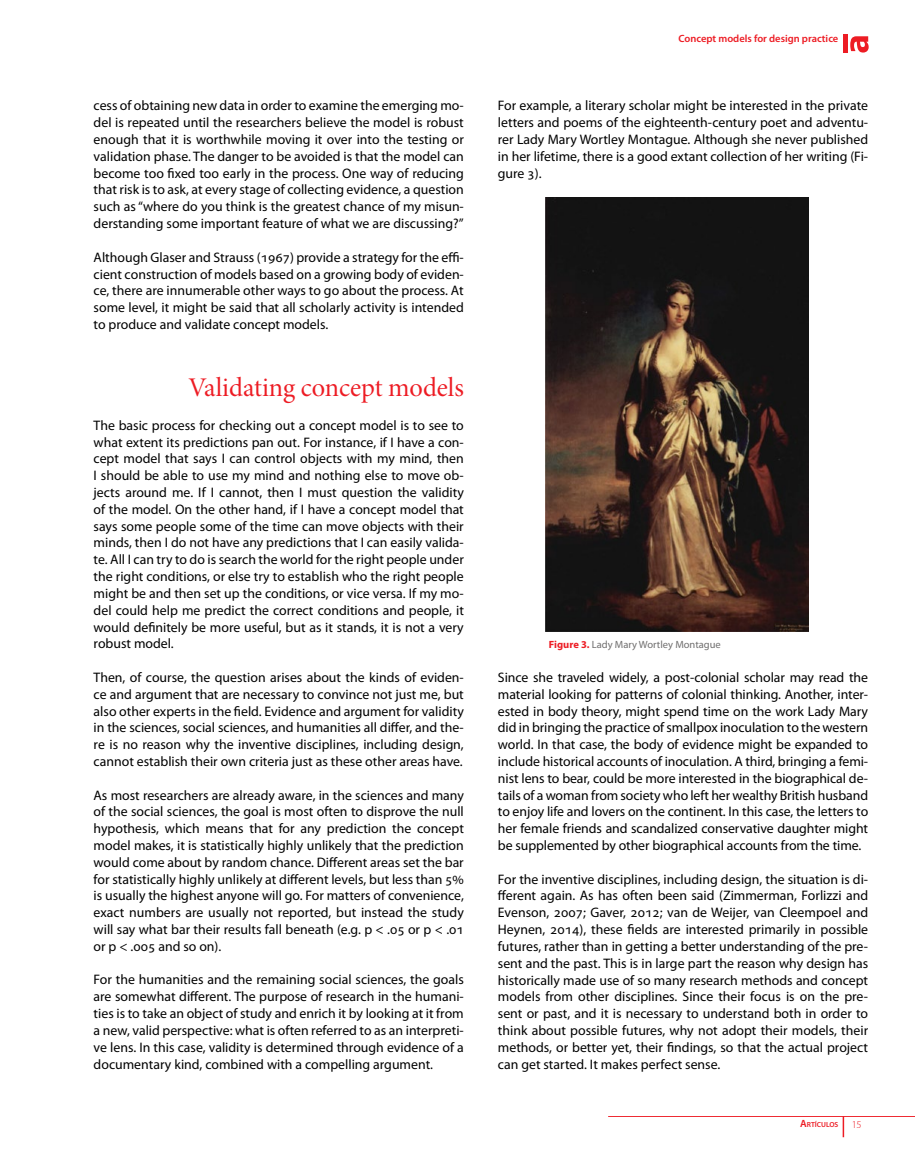
<style>
.page{position:relative;width:915px;height:1170px;background:#fff}
.page>*{position:absolute;margin:0;border:0;box-sizing:border-box;transform-origin:0 0}
.t1{font:27px "Minion Pro Subh";color:#ed1c24}
.t2{font:13.8px/16.8px "Myriad Pro";color:#000;text-align:justify}
.t3{font:10.5px "Myriad Pro";color:#706f6f}
.t4{font:600 10.5px "Myriad Pro";color:#ed1c24}
.t5{font:600 7.35px "Myriad Pro";color:#ed1c24}
.s1{font-weight:700;color:#ed1c24}
.s2{font-size:10.5px}
.s3{font-weight:300;font-size:10.5px}
</style>
<div class="page">
<svg style="left:842px;top:1117px;width:1px;height:20px"></svg>
<div style="left:842px;top:34px;width:5px;height:19px;background:#ed1c24"></div>
<svg style="left:850px;top:36px;width:18px;height:17px"></svg>
<hr style="left:608px;top:1116px;width:306px;height:1px;background:#ed1c24">
<img style="left:545px;top:197px;width:263px;height:434px">
<p class="t2" style="left:94px;top:97px;width:371px">cess of obtaining new data in order to examine the emerging mo&shy;del is repeated until the researchers believe the model is robust enough that it is worthwhile moving it over into the testing or validation phase. The danger to be avoided is that the model can become too fixed too early in the process. One way of reducing that risk is to ask, at every stage of collecting evidence, a question such as “where do you think is the greatest chance of my misun&shy;derstanding some important feature of what we are discussing?”</p>
<p class="t2" style="left:94px;top:248px;width:371px">Although Glaser and Strauss (1967) provide a strategy for the effi&shy;cient construction of models based on a growing body of eviden&shy;ce, there are innumerable other ways to go about the process. At some level, it might be said that all scholarly activity is intended to produce and validate concept models.</p>
<h1 class="t1" style="left:188px;top:371px;width:277px">Validating concept models</h1>
<p class="t2" style="left:94px;top:416px;width:371px">The basic process for checking out a concept model is to see to what extent its predictions pan out. For instance, if I have a con&shy;cept model that says I can control objects with my mind, then I should be able to use my mind and nothing else to move ob&shy;jects around me. If I cannot, then I must question the validity of the model. On the other hand, if I have a concept model that says some people some of the time can move objects with their minds, then I do not have any predictions that I can easily valida&shy;te. All I can try to do is search the world for the right people under the right conditions, or else try to establish who the right people might be and then set up the conditions, or vice versa. If my mo&shy;del could help me predict the correct conditions and people, it would definitely be more useful, but as it stands, it is not a very robust model.</p>
<p class="t2" style="left:94px;top:668px;width:371px">Then, of course, the question arises about the kinds of eviden&shy;ce and argument that are necessary to convince not just me, but also other experts in the field. Evidence and argument for validity in the sciences, social sciences, and humanities all differ, and the&shy;re is no reason why the inventive disciplines, including design, cannot establish their own criteria just as these other areas have.</p>
<p class="t2" style="left:94px;top:786px;width:371px">As most researchers are already aware, in the sciences and many of the social sciences, the goal is most often to disprove the null hypothesis, which means that for any prediction the concept model makes, it is statistically highly unlikely that the prediction would come about by random chance. Different areas set the bar for statistically highly unlikely at different levels, but less than 5% is usually the highest anyone will go. For matters of convenience, exact numbers are usually not reported, but instead the study will say what bar their results fall beneath (e.g. p &lt; .05 or p &lt; .01 or p &lt; .005 and so on).</p>
<p class="t2" style="left:94px;top:971px;width:371px">For the humanities and the remaining social sciences, the goals are somewhat different. The purpose of research in the humani&shy;ties is to take an object of study and enrich it by looking at it from a new, valid perspective: what is often referred to as an interpreti&shy;ve lens. In this case, validity is determined through evidence of a documentary kind, combined with a compelling argument.</p>
<p class="t4" style="left:678px;top:32px;width:161px">Concept models for design practice</p>
<p class="t2" style="left:497px;top:97px;width:371px">For example, a literary scholar might be interested in the private letters and poems of the eighteenth-century poet and adventu&shy;rer Lady Mary Wortley Montague. Although she never published in her lifetime, there is a good extant collection of her writing (Fi&shy;gure 3).</p>
<p class="t3" style="left:548px;top:638px;width:173px"><span class="s1">Figure 3.</span> Lady Mary Wortley Montague</p>
<p class="t2" style="left:497px;top:668px;width:371px">Since she traveled widely, a post-colonial scholar may read the material looking for patterns of colonial thinking. Another, inter&shy;ested in body theory, might spend time on the work Lady Mary did in bringing the practice of smallpox inoculation to the western world. In that case, the body of evidence might be expanded to include historical accounts of inoculation. A third, bringing a femi&shy;nist lens to bear, could be more interested in the biographical de&shy;tails of a woman from society who left her wealthy British husband to enjoy life and lovers on the continent. In this case, the letters to her female friends and scandalized conservative daughter might be supplemented by other biographical accounts from the time.</p>
<p class="t2" style="left:497px;top:870px;width:371px">For the inventive disciplines, including design, the situation is di&shy;fferent again. As has often been said (Zimmerman, Forlizzi and Evenson, 2007; Gaver, 2012; van de Weijer, van Cleempoel and Heynen, 2014), these fields are interested primarily in possible futures, rather than in getting a better understanding of the pre&shy;sent and the past. This is in large part the reason why design has historically made use of so many research methods and concept models from other disciplines. Since their focus is on the pre&shy;sent or past, and it is necessary to understand both in order to think about possible futures, why not adopt their models, their methods, or better yet, their findings, so that the actual project can get started. It makes perfect sense.</p>
<p class="t5" style="left:799px;top:1119px;width:63px"><span class="s2">A</span>RTÍCULOS <span class="s3">15</span></p>
</div>
